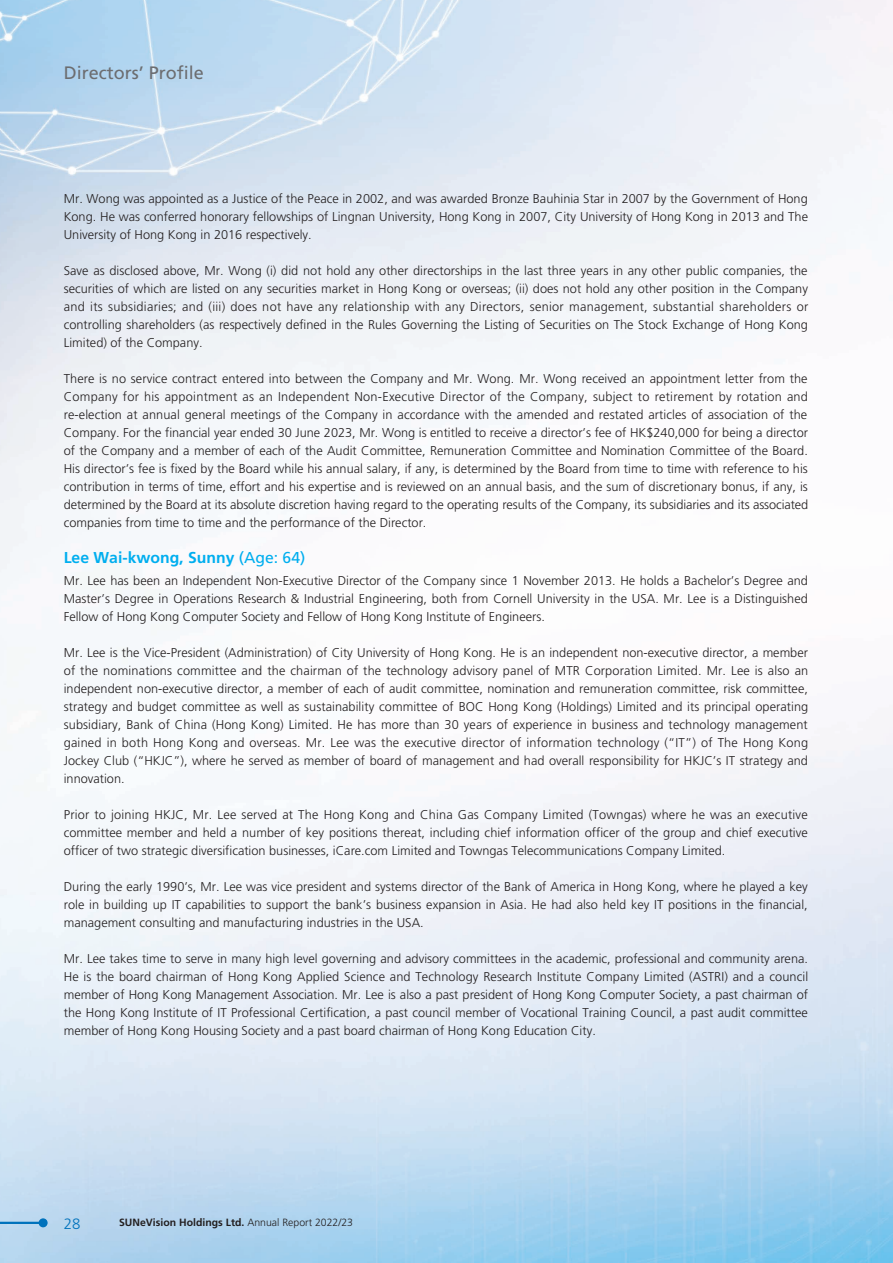
<style>
.page{position:relative;width:893px;height:1263px;background:#fff}
.page>*{position:absolute;margin:0;border:0;box-sizing:border-box;transform-origin:0 0}
.t1{font:18px "Frutiger LT Std";color:#6c6d70}
.t2{font:700 15.75px "Frutiger LT Std";color:#00aeef}
.t3{font:300 15px "Frutiger LT Std";color:#0072bc}
.t4{font:300 12.75px/18px "Frutiger LT Std";color:#231f20;text-align:justify}
.t5{font:700 10.5px "Frutiger LT Std";color:#231f20}
.s1{font-weight:400}
.s2{font-weight:300}
</style>
<div class="page">
<img style="left:0;top:0;width:893px;height:1263px">
<hr style="left:0;top:1222px;width:43px;height:2px;background:#0072bc">
<div style="left:39px;top:1218px;width:9px;height:9px;background:#0072bc;border-radius:50%"></div>
<h1 class="t1" style="left:64px;top:62px;width:142px">Directors’ Profile</h1>
<p class="t4" style="left:64px;top:190px;width:746px">Mr. Wong was appointed as a Justice of the Peace in 2002, and was awarded Bronze Bauhinia Star in 2007 by the Government of Hong Kong. He was conferred honorary fellowships of Lingnan University, Hong Kong in 2007, City University of Hong Kong in 2013 and The University of Hong Kong in 2016 respectively.</p>
<p class="t4" style="left:64px;top:262px;width:746px">Save as disclosed above, Mr. Wong (i) did not hold any other directorships in the last three years in any other public companies, the securities of which are listed on any securities market in Hong Kong or overseas; (ii) does not hold any other position in the Company and its subsidiaries; and (iii) does not have any relationship with any Directors, senior management, substantial shareholders or controlling shareholders (as respectively defined in the Rules Governing the Listing of Securities on The Stock Exchange of Hong Kong Limited) of the Company.</p>
<p class="t4" style="left:64px;top:370px;width:746px">There is no service contract entered into between the Company and Mr. Wong. Mr. Wong received an appointment letter from the Company for his appointment as an Independent Non-Executive Director of the Company, subject to retirement by rotation and re-election at annual general meetings of the Company in accordance with the amended and restated articles of association of the Company. For the financial year ended 30 June 2023, Mr. Wong is entitled to receive a director’s fee of HK$240,000 for being a director of the Company and a member of each of the Audit Committee, Remuneration Committee and Nomination Committee of the Board.<br>His director’s fee is fixed by the Board while his annual salary, if any, is determined by the Board from time to time with reference to his contribution in terms of time, effort and his expertise and is reviewed on an annual basis, and the sum of discretionary bonus, if any, is determined by the Board at its absolute discretion having regard to the operating results of the Company, its subsidiaries and its associated companies from time to time and the performance of the Director.</p>
<p class="t2" style="left:64px;top:548px;width:243px">Lee Wai-kwong, Sunny <span class="s1">(Age: 64)</span></p>
<p class="t4" style="left:64px;top:572px;width:746px">Mr. Lee has been an Independent Non-Executive Director of the Company since 1 November 2013. He holds a Bachelor’s Degree and Master’s Degree in Operations Research &amp; Industrial Engineering, both from Cornell University in the USA. Mr. Lee is a Distinguished Fellow of Hong Kong Computer Society and Fellow of Hong Kong Institute of Engineers.</p>
<p class="t4" style="left:64px;top:644px;width:746px">Mr. Lee is the Vice-President (Administration) of City University of Hong Kong. He is an independent non-executive director, a member of the nominations committee and the chairman of the technology advisory panel of MTR Corporation Limited. Mr. Lee is also an independent non-executive director, a member of each of audit committee, nomination and remuneration committee, risk committee, strategy and budget committee as well as sustainability committee of BOC Hong Kong (Holdings) Limited and its principal operating subsidiary, Bank of China (Hong Kong) Limited. He has more than 30 years of experience in business and technology management gained in both Hong Kong and overseas. Mr. Lee was the executive director of information technology (“IT”) of The Hong Kong Jockey Club (“HKJC”), where he served as member of board of management and had overall responsibility for HKJC’s IT strategy and innovation.</p>
<p class="t4" style="left:64px;top:806px;width:746px">Prior to joining HKJC, Mr. Lee served at The Hong Kong and China Gas Company Limited (Towngas) where he was an executive committee member and held a number of key positions thereat, including chief information officer of the group and chief executive officer of two strategic diversification businesses, iCare.com Limited and Towngas Telecommunications Company Limited.</p>
<p class="t4" style="left:64px;top:878px;width:745px">During the early 1990’s, Mr. Lee was vice president and systems director of the Bank of America in Hong Kong, where he played a key role in building up IT capabilities to support the bank’s business expansion in Asia. He had also held key IT positions in the financial, management consulting and manufacturing industries in the USA.</p>
<p class="t4" style="left:64px;top:950px;width:746px">Mr. Lee takes time to serve in many high level governing and advisory committees in the academic, professional and community arena.<br>He is the board chairman of Hong Kong Applied Science and Technology Research Institute Company Limited (ASTRI) and a council member of Hong Kong Management Association. Mr. Lee is also a past president of Hong Kong Computer Society, a past chairman of the Hong Kong Institute of IT Professional Certification, a past council member of Vocational Training Council, a past audit committee member of Hong Kong Housing Society and a past board chairman of Hong Kong Education City.</p>
<p class="t3" style="left:64px;top:1215px;width:18px">28</p>
<p class="t5" style="left:119px;top:1216px;width:235px">SUNeVision Holdings Ltd. <span class="s2">Annual Report 2022/23</span></p>
</div>
